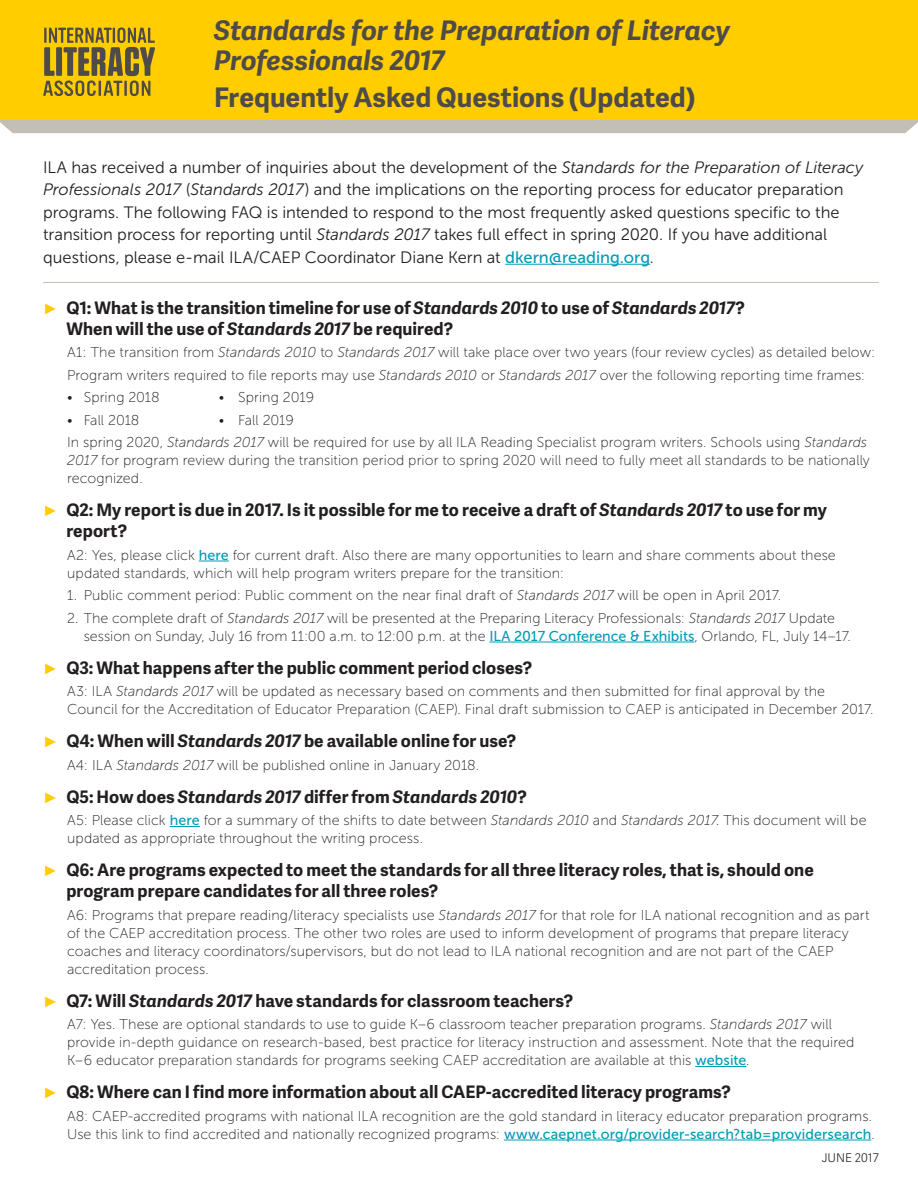
<style>
.page{position:relative;width:918px;height:1188px;background:#fff}
.page>*{position:absolute;margin:0;border:0;box-sizing:border-box;transform-origin:0 0}
.t1{font:italic 700 27px/30px "Adelle Sans";color:#4e4b48}
.t2{font:700 27px "Adelle Sans";color:#4e4b48}
.subhead{font:700 17.25px/21px "Adelle Sans";color:#231f20}
.subhead-2{font:italic 700 17.25px "Adelle Sans";color:#231f20}
.body_copy{font:16.5px/22.5px "Museo Sans 300";color:#231f20}
.body_copy-2{font:14.25px/18px "Museo Sans 100";letter-spacing:.005em;color:#231f20}
.body_copy-3{font:300 12px "Adelle Sans";letter-spacing:.005em;color:#231f20}
.s1{font-style:italic}
.s2{font-family:"Museo Sans 500";color:#009cb6}
.s3{font-family:"Arial";font-weight:400;font-size:15px;color:#ffcd00}
.s4{font-family:"Arial";font-weight:400;font-style:normal;font-size:15px;color:#ffcd00}
.s5{font-style:normal}
</style>
<div class="page">
<hr style="left:43px;top:282px;width:836px;height:1px;background:#c4bfb6">
<hr style="left:505px;top:264px;width:145px;height:1px;background:#009cb6">
<hr style="left:199px;top:561px;width:30px;height:1px;background:#009cb6">
<hr style="left:489px;top:642px;width:205px;height:1px;background:#009cb6">
<hr style="left:170px;top:826px;width:30px;height:1px;background:#009cb6">
<hr style="left:695px;top:1066px;width:51px;height:1px;background:#009cb6">
<hr style="left:504px;top:1140px;width:367px;height:1px;background:#009cb6">
<div style="left:0;top:120px;width:918px;height:13px;background:#c4bfb6"></div>
<div style="left:0;top:0;width:918px;height:120px;background:#ffcd00"></div>
<svg style="left:43px;top:27px;width:112px;height:69px"></svg>
<p class="t1" style="left:214px;top:14px;width:517px">Standards for the Preparation of Literacy<br>Professionals 2017</p>
<p class="t2" style="left:214px;top:78px;width:483px">Frequently Asked Questions (Updated)</p>
<p class="body_copy" style="left:43px;top:156px;width:822px">ILA has received a number of inquiries about the development of the <span class="s1">Standards for the Preparation of Literacy Professionals 2017</span> (<span class="s1">Standards 2017</span>) and the implications on the reporting process for educator preparation programs. The following FAQ is intended to respond to the most frequently asked questions specific to the transition process for reporting until <span class="s1">Standards 2017</span> takes full effect in spring 2020. If you have additional questions, please e-mail ILA/CAEP Coordinator Diane Kern at <span class="s2">dkern@reading.org</span>.</p>
<p class="subhead" style="left:66px;top:296px;width:680px;text-indent:-23px"><span class="s3">►</span> Q1: What is the transition timeline for use of <span class="s1">Standards 2010</span> to use of <span class="s1">Standards 2017</span>?<br>When will the use of <span class="s1">Standards 2017</span> be required?</p>
<p class="body_copy-2" style="left:67px;top:343px;width:810px">A1: The transition from <span class="s1">Standards 2010</span> to <span class="s1">Standards 2017</span> will take place over two years (four review cycles) as detailed below:</p>
<p class="body_copy-2" style="left:67px;top:366px;width:799px">Program writers required to file reports may use <span class="s1">Standards 2010</span> or <span class="s1">Standards 2017</span> over the following reporting time frames:</p>
<p class="body_copy-2" style="left:67px;top:388px;width:94px">• Spring 2018</p>
<p class="body_copy-2" style="left:219px;top:388px;width:97px">• Spring 2019</p>
<p class="body_copy-2" style="left:67px;top:411px;width:74px">• Fall 2018</p>
<p class="body_copy-2" style="left:219px;top:411px;width:77px">• Fall 2019</p>
<p class="body_copy-2" style="left:67px;top:433px;width:804px">In spring 2020, <span class="s1">Standards 2017</span> will be required for use by all ILA Reading Specialist program writers. Schools using <span class="s1">Standards<br>2017</span> for program review during the transition period prior to spring 2020 will need to fully meet all standards to be nationally recognized.</p>
<p class="subhead" style="left:66px;top:499px;width:762px;text-indent:-23px"><span class="s3">►</span> Q2: My report is due in 2017. Is it possible for me to receive a draft of <span class="s1">Standards 2017</span> to use for my report?</p>
<p class="body_copy-2" style="left:67px;top:546px;width:770px">A2: Yes, please click <span class="s2">here</span> for current draft. Also there are many opportunities to learn and share comments about these updated standards, which will help program writers prepare for the transition:</p>
<p class="body_copy-2" style="left:67px;top:586px;width:715px">1. Public comment period: Public comment on the near final draft of <span class="s1">Standards 2017</span> will be open in April 2017.</p>
<p class="body_copy-2" style="left:84px;top:609px;width:769px;text-indent:-17px">2. The complete draft of <span class="s1">Standards 2017</span> will be presented at the Preparing Literacy Professionals: <span class="s1">Standards 2017</span> Update session on Sunday, July 16 from 11:00 a.m. to 12:00 p.m. at the <span class="s2">ILA 2017 Conference &amp; Exhibits</span>, Orlando, FL, July 14–17.</p>
<p class="subhead" style="left:43px;top:656px;width:490px"><span class="s3">►</span> Q3: What happens after the public comment period closes?</p>
<p class="body_copy-2" style="left:67px;top:682px;width:808px">A3: ILA <span class="s1">Standards 2017</span> will be updated as necessary based on comments and then submitted for final approval by the<br>Council for the Accreditation of Educator Preparation (CAEP). Final draft submission to CAEP is anticipated in December 2017.</p>
<p class="subhead" style="left:43px;top:730px;width:475px"><span class="s3">►</span> Q4: When will <span class="s1">Standards 2017</span> be available online for use?</p>
<p class="body_copy-2" style="left:67px;top:756px;width:414px">A4: ILA <span class="s1">Standards 2017</span> will be published online in January 2018.</p>
<p class="subhead-2" style="left:43px;top:784px;width:485px"><span class="s4">►</span> <span class="s5">Q5: How does</span> Standards 2017 <span class="s5">differ from</span> Standards 2010<span class="s5">?</span></p>
<p class="body_copy-2" style="left:67px;top:811px;width:801px">A5: Please click <span class="s2">here</span> for a summary of the shifts to date between <span class="s1">Standards 2010</span> and <span class="s1">Standards 2017</span>. This document will be updated as appropriate throughout the writing process.</p>
<p class="subhead" style="left:66px;top:859px;width:749px;text-indent:-23px"><span class="s3">►</span> Q6: Are programs expected to meet the standards for all three literacy roles, that is, should one program prepare candidates for all three roles?</p>
<p class="body_copy-2" style="left:67px;top:906px;width:804px">A6: Programs that prepare reading/literacy specialists use <span class="s1">Standards 2017</span> for that role for ILA national recognition and as part of the CAEP accreditation process. The other two roles are used to inform development of programs that prepare literacy coaches and literacy coordinators/supervisors, but do not lead to ILA national recognition and are not part of the CAEP accreditation process.</p>
<p class="subhead" style="left:43px;top:989px;width:531px"><span class="s3">►</span> Q7: Will <span class="s1">Standards 2017</span> have standards for classroom teachers?</p>
<p class="body_copy-2" style="left:67px;top:1015px;width:789px">A7: Yes. These are optional standards to use to guide K–6 classroom teacher preparation programs. <span class="s1">Standards 2017</span> will provide in-depth guidance on research-based, best practice for literacy instruction and assessment. Note that the required<br>K–6 educator preparation standards for programs seeking CAEP accreditation are available at this <span class="s2">website</span>.</p>
<p class="subhead" style="left:43px;top:1081px;width:689px"><span class="s3">►</span> Q8: Where can I find more information about all CAEP-accredited literacy programs?</p>
<p class="body_copy-2" style="left:67px;top:1107px;width:809px">A8: CAEP-accredited programs with national ILA recognition are the gold standard in literacy educator preparation programs.<br>Use this link to find accredited and nationally recognized programs: <span class="s2">www.caepnet.org/provider-search?tab=providersearch</span>.</p>
<p class="body_copy-3" style="left:822px;top:1149px;width:59px">JUNE 2017</p>
</div>
